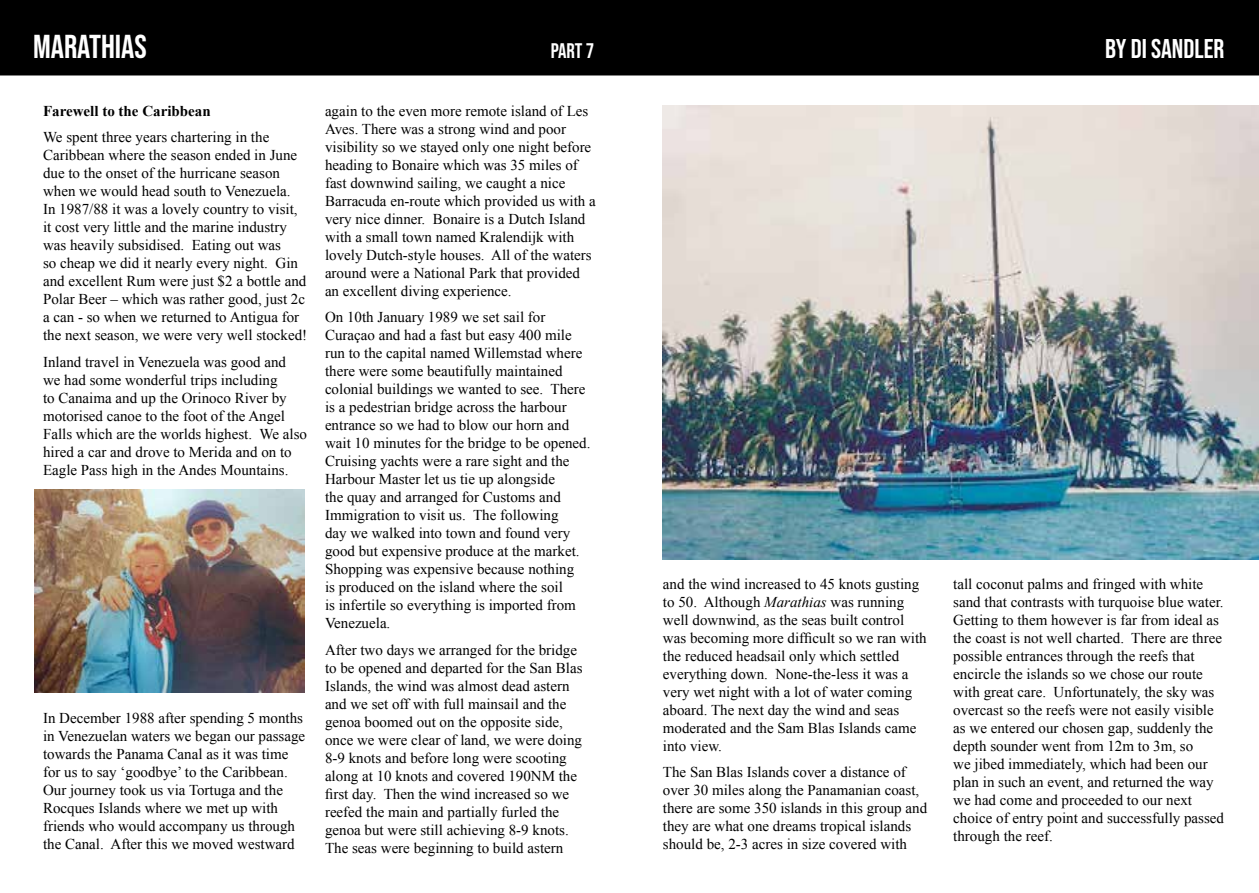
<style>
.page{position:relative;width:1259px;height:893px;background:#fff}
.page>*{position:absolute;margin:0;border:0;box-sizing:border-box;transform-origin:0 0}
.t1{font:33px "Bebas Neue";color:#fff}
.t2{font:27px "Bebas Neue";color:#fff}
.t3{font:21px "Bebas Neue";color:#fff}
.t4{font:15px/18px "Times New Roman";color:#000}
.t5{font:700 15px "Times New Roman";color:#000}
.s1{font-style:italic}
</style>
<div class="page">
<div style="left:0;top:0;width:1259px;height:75px;background:#000"></div>
<img style="left:663px;top:105px;width:596px;height:455px">
<img style="left:34px;top:490px;width:271px;height:203px">
<h1 class="t1" style="left:33px;top:28px;width:115px">MARATHIAS</h1>
<h3 class="t3" style="left:550px;top:39px;width:45px">PART 7</h3>
<h2 class="t2" style="left:1105px;top:33px;width:121px">BY DI SANDLER</h2>
<p class="t5" style="left:43px;top:100px;width:169px">Farewell to the Caribbean</p>
<p class="t4" style="left:43px;top:128px;width:266px">We spent three years chartering in the Caribbean where the season ended in June due to the onset of the hurricane season when we would head south to Venezuela.<br>In 1987/88 it was a lovely country to visit, it cost very little and the marine industry was heavily subsidised. Eating out was<br>so cheap we did it nearly every night. Gin and excellent Rum were just $2 a bottle and Polar Beer – which was rather good, just 2c a can - so when we returned to Antigua for the next season, we were very well stocked!</p>
<p class="t4" style="left:43px;top:352px;width:265px">Inland travel in Venezuela was good and we had some wonderful trips including<br>to Canaima and up the Orinoco River by motorised canoe to the foot of the Angel Falls which are the worlds highest. We also hired a car and drove to Merida and on to Eagle Pass high in the Andes Mountains.</p>
<p class="t4" style="left:43px;top:708px;width:264px">In December 1988 after spending 5 months in Venezuelan waters we began our passage towards the Panama Canal as it was time for us to say ‘goodbye’ to the Caribbean.<br>Our journey took us via Tortuga and the Rocques Islands where we met up with friends who would accompany us through the Canal. After this we moved westward</p>
<p class="t4" style="left:325px;top:101px;width:272px">again to the even more remote island of Les Aves. There was a strong wind and poor visibility so we stayed only one night before heading to Bonaire which was 35 miles of fast downwind sailing, we caught a nice Barracuda en-route which provided us with a very nice dinner. Bonaire is a Dutch Island with a small town named Kralendijk with lovely Dutch-style houses. All of the waters around were a National Park that provided an excellent diving experience.</p>
<p class="t4" style="left:325px;top:308px;width:267px">On 10th January 1989 we set sail for Curaçao and had a fast but easy 400 mile run to the capital named Willemstad where there were some beautifully maintained colonial buildings we wanted to see. There is a pedestrian bridge across the harbour entrance so we had to blow our horn and wait 10 minutes for the bridge to be opened.<br>Cruising yachts were a rare sight and the Harbour Master let us tie up alongside<br>the quay and arranged for Customs and Immigration to visit us. The following<br>day we walked into town and found very good but expensive produce at the market.<br>Shopping was expensive because nothing<br>is produced on the island where the soil<br>is infertile so everything is imported from Venezuela.</p>
<p class="t4" style="left:325px;top:640px;width:259px">After two days we arranged for the bridge to be opened and departed for the San Blas Islands, the wind was almost dead astern and we set off with full mainsail and the genoa boomed out on the opposite side, once we were clear of land, we were doing 8-9 knots and before long were scooting along at 10 knots and covered 190NM the first day. Then the wind increased so we reefed the main and partially furled the genoa but were still achieving 8-9 knots.<br>The seas were beginning to build astern</p>
<p class="t4" style="left:663px;top:574px;width:265px">and the wind increased to 45 knots gusting to 50. Although <span class="s1">Marathias</span> was running well downwind, as the seas built control was becoming more difficult so we ran with the reduced headsail only which settled everything down. None-the-less it was a very wet night with a lot of water coming aboard. The next day the wind and seas moderated and the Sam Blas Islands came into view.</p>
<p class="t4" style="left:663px;top:763px;width:266px">The San Blas Islands cover a distance of over 30 miles along the Panamanian coast, there are some 350 islands in this group and they are what one dreams tropical islands should be, 2-3 acres in size covered with</p>
<p class="t4" style="left:953px;top:574px;width:272px">tall coconut palms and fringed with white sand that contrasts with turquoise blue water.<br>Getting to them however is far from ideal as the coast is not well charted. There are three possible entrances through the reefs that encircle the islands so we chose our route with great care. Unfortunately, the sky was overcast so the reefs were not easily visible as we entered our chosen gap, suddenly the depth sounder went from 12m to 3m, so<br>we jibed immediately, which had been our plan in such an event, and returned the way we had come and proceeded to our next choice of entry point and successfully passed through the reef.</p>
</div>
